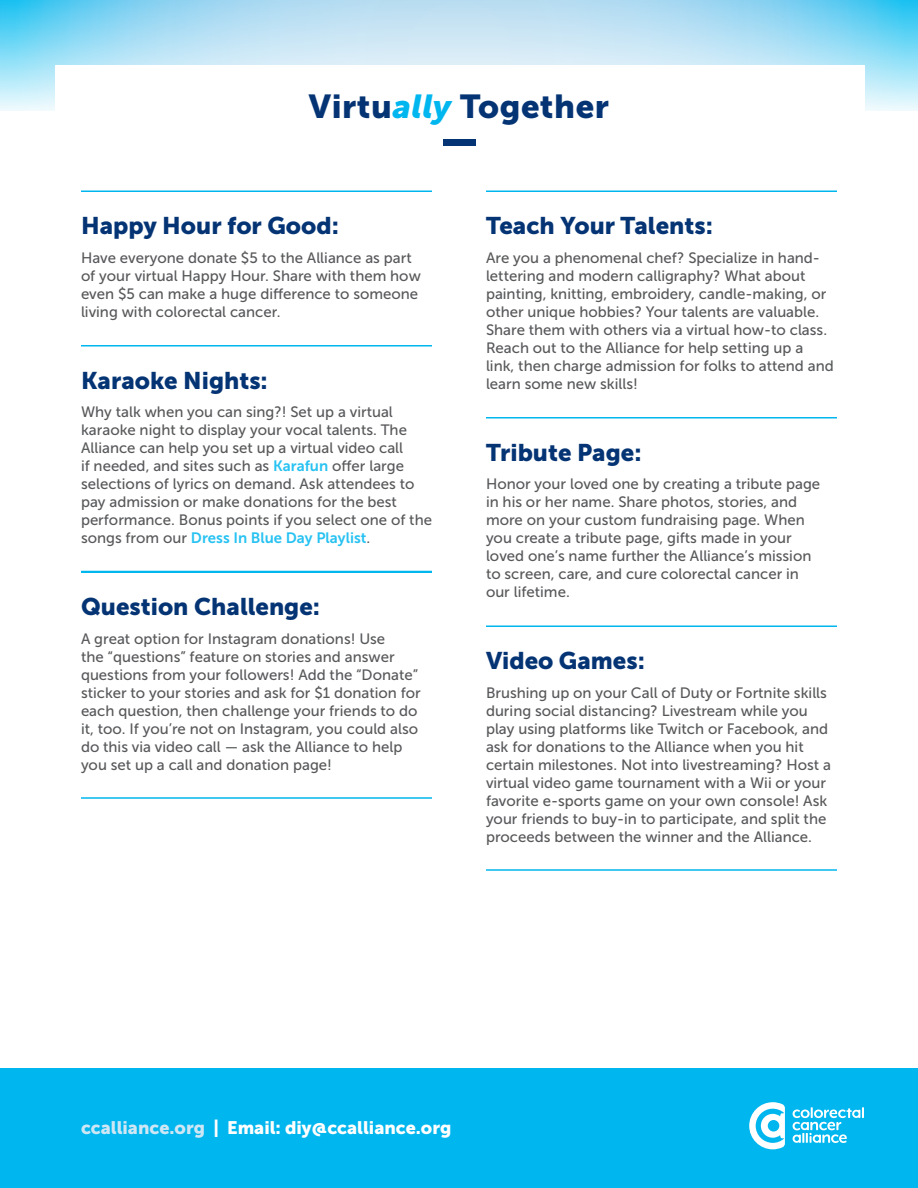
<style>
.page{position:relative;width:918px;height:1188px;background:#fff}
.page>*{position:absolute;margin:0;border:0;box-sizing:border-box;transform-origin:0 0}
.t1{font:33px "Museo Sans 900";letter-spacing:.015em;color:#053474}
.t2{font:24px "Museo Sans 900";color:#053474}
.t3{font:18px "Museo Sans 900";color:#fff}
.P_-_Last_w_Rule{font:15px/18px "Museo Sans 500";color:#57585a}
.s1{font-style:italic;color:#00b6ef}
.s2{font-family:"Museo Sans 700";color:#27c2f2}
.s3{color:#cfe7f5}
</style>
<div class="page">
<div style="left:0;top:1068px;width:918px;height:120px;background:#00b6ef"></div>
<svg style="left:0;top:0;width:918px;height:111px;background:#ade0f4"></svg>
<div style="left:55px;top:65px;width:810px;height:105px;background:#fff"></div>
<svg style="left:749px;top:1102px;width:36px;height:47px"></svg>
<svg style="left:793px;top:1107px;width:71px;height:36px"></svg>
<div style="left:443px;top:139px;width:32px;height:6px;background:#053474"></div>
<hr style="left:81px;top:190px;width:351px;height:2px;background:#00b6ef">
<hr style="left:81px;top:345px;width:351px;height:1px;background:#00b6ef">
<hr style="left:81px;top:571px;width:351px;height:1px;background:#00b6ef">
<hr style="left:81px;top:572px;width:351px;height:1px;background:#00b6ef">
<hr style="left:81px;top:797px;width:351px;height:2px;background:#00b6ef">
<hr style="left:486px;top:190px;width:351px;height:2px;background:#00b6ef">
<hr style="left:486px;top:417px;width:351px;height:1px;background:#00b6ef">
<hr style="left:486px;top:626px;width:351px;height:1px;background:#00b6ef">
<hr style="left:486px;top:869px;width:351px;height:2px;background:#00b6ef">
<h1 class="t1" style="left:309px;top:87px;width:302px">Virtu<span class="s1">ally</span> Together</h1>
<h2 class="t2" style="left:81px;top:212px;width:259px">Happy Hour for Good:</h2>
<p class="P_-_Last_w_Rule" style="left:81px;top:248px;width:341px">Have everyone donate $5 to the Alliance as part of your virtual Happy Hour. Share with them how even $5 can make a huge difference to someone living with colorectal cancer.</p>
<h2 class="t2" style="left:81px;top:366px;width:188px">Karaoke Nights:</h2>
<p class="P_-_Last_w_Rule" style="left:81px;top:403px;width:353px">Why talk when you can sing?! Set up a virtual karaoke night to display your vocal talents. The Alliance can help you set up a virtual video call<br>if needed, and sites such as <span class="s2">Karafun</span> offer large selections of lyrics on demand. Ask attendees to pay admission or make donations for the best performance. Bonus points if you select one of the songs from our <span class="s2">Dress In Blue Day Playlist</span>.</p>
<h2 class="t2" style="left:81px;top:593px;width:241px">Question Challenge:</h2>
<p class="P_-_Last_w_Rule" style="left:81px;top:629px;width:341px">A great option for Instagram donations! Use<br>the “questions” feature on stories and answer questions from your followers! Add the “Donate” sticker to your stories and ask for $1 donation for each question, then challenge your friends to do it, too. If you’re not on Instagram, you could also do this via video call — ask the Alliance to help you set up a call and donation page!</p>
<h2 class="t2" style="left:486px;top:212px;width:228px">Teach Your Talents:</h2>
<p class="P_-_Last_w_Rule" style="left:486px;top:248px;width:349px">Are you a phenomenal chef? Specialize in hand&shy;lettering and modern calligraphy? What about painting, knitting, embroidery, candle-making, or other unique hobbies? Your talents are valuable.<br>Share them with others via a virtual how-to class.<br>Reach out to the Alliance for help setting up a link, then charge admission for folks to attend and learn some new skills!</p>
<h2 class="t2" style="left:486px;top:438px;width:157px">Tribute Page:</h2>
<p class="P_-_Last_w_Rule" style="left:486px;top:475px;width:336px">Honor your loved one by creating a tribute page in his or her name. Share photos, stories, and more on your custom fundraising page. When you create a tribute page, gifts made in your loved one’s name further the Alliance’s mission to screen, care, and cure colorectal cancer in our lifetime.</p>
<h2 class="t2" style="left:486px;top:647px;width:160px">Video Games:</h2>
<p class="P_-_Last_w_Rule" style="left:486px;top:683px;width:346px">Brushing up on your Call of Duty or Fortnite skills during social distancing? Livestream while you play using platforms like Twitch or Facebook, and ask for donations to the Alliance when you hit certain milestones. Not into livestreaming? Host a virtual video game tournament with a Wii or your favorite e-sports game on your own console! Ask your friends to buy-in to participate, and split the proceeds between the winner and the Alliance.</p>
<p class="t3" style="left:81px;top:1117px;width:372px"><span class="s3">ccalliance.org</span> | Email: diy@ccalliance.org</p>
</div>
